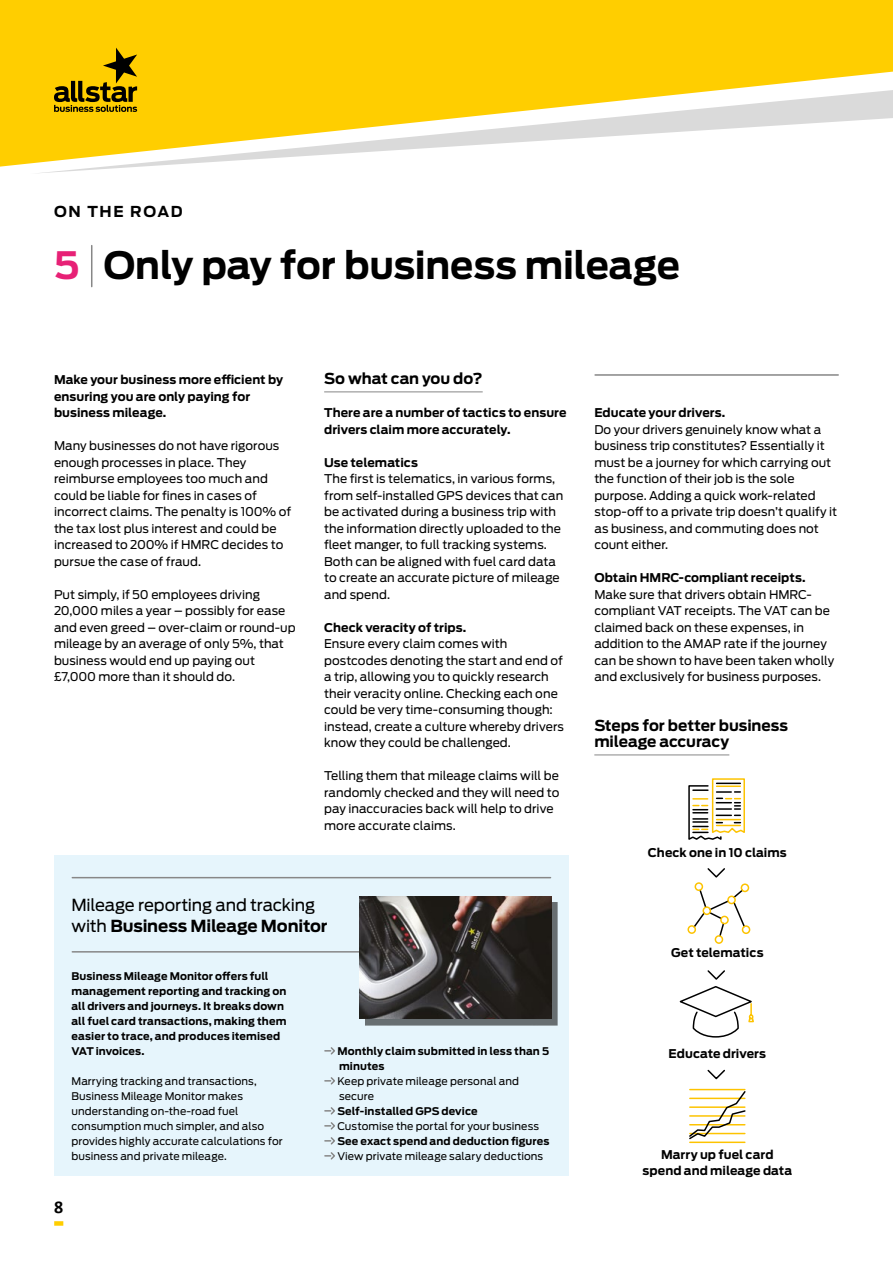
<style>
.page{position:relative;width:893px;height:1263px;background:#fff}
.page>*{position:absolute;margin:0;border:0;box-sizing:border-box;transform-origin:0 0}
.t1{font:700 37.5px "Antenna";letter-spacing:-.01em;color:#000}
.t2{font:700 18px "Calibri";color:#000}
.t3{font:16.5px/21px "Antenna";letter-spacing:-.015em;color:#000}
.t4{font:700 15px/16.5px "Antenna";letter-spacing:-.005em;color:#000}
.t5{font:700 15px "Antenna";letter-spacing:.105em;color:#000}
.t6{font:12px/16.5px "Antenna";color:#000}
.t7{font:700 12px/16.5px "Antenna";letter-spacing:.005em;color:#000}
.t8{font:10.5px/15px "Antenna";letter-spacing:.005em;color:#000}
.t9{font:700 10.5px/15px "Antenna";letter-spacing:.01em;color:#000}
.s1{color:#e72176}
.s2{font-weight:700}
</style>
<div class="page">
<div style="left:54px;top:1221px;width:9px;height:5px;background:#ffce00"></div>
<div style="left:0;top:0;width:893px;height:167px;background:#ffce00"></div>
<svg style="left:30px;top:90px;width:863px;height:83px"></svg>
<svg style="left:54px;top:48px;width:83px;height:64px;background:#b69300"></svg>
<hr style="left:324px;top:392px;width:159px;height:1px;background:#878787">
<hr style="left:91px;top:246px;width:1px;height:41px;background:#878787">
<hr style="left:595px;top:374px;width:243px;height:2px;background:#878787">
<div style="left:54px;top:855px;width:515px;height:321px;background:#e6f5fc"></div>
<hr style="left:72px;top:877px;width:478px;height:1px;background:#878787">
<hr style="left:72px;top:951px;width:478px;height:1px;background:#878787">
<svg style="left:325px;top:1047px;width:10px;height:8px"></svg>
<svg style="left:325px;top:1077px;width:10px;height:8px"></svg>
<svg style="left:325px;top:1107px;width:10px;height:53px"></svg>
<div style="left:365px;top:902px;width:193px;height:123px;background:#000;opacity:.55"></div>
<img style="left:359px;top:896px;width:192px;height:123px">
<hr style="left:594px;top:755px;width:135px;height:1px;background:#878787">
<svg style="left:707px;top:1069px;width:18px;height:11px"></svg>
<svg style="left:687px;top:868px;width:64px;height:76px"></svg>
<svg style="left:679px;top:970px;width:75px;height:68px"></svg>
<hr style="left:690px;top:1089px;width:55px;height:1px;background:#fdc300">
<hr style="left:690px;top:1141px;width:55px;height:2px;background:#fdc300">
<svg style="left:689px;top:1090px;width:57px;height:50px"></svg>
<svg style="left:688px;top:778px;width:57px;height:62px"></svg>
<p class="t5" style="left:54px;top:203px;width:130px">ON THE ROAD</p>
<h1 class="t1" style="left:54px;top:243px;width:628px"><span class="s1">5</span> Only pay for business mileage</h1>
<p class="t7" style="left:54px;top:371px;width:231px">Make your business more efficient by ensuring you are only paying for business mileage.</p>
<p class="t6" style="left:54px;top:437px;width:239px">Many businesses do not have rigorous enough processes in place. They reimburse employees too much and could be liable for fines in cases of incorrect claims. The penalty is 100% of the tax lost plus interest and could be increased to 200% if HMRC decides to pursue the case of fraud.</p>
<p class="t6" style="left:54px;top:586px;width:243px">Put simply, if 50 employees driving 20,000 miles a year – possibly for ease and even greed – over-claim or round-up mileage by an average of only 5%, that business would end up paying out £7,000 more than it should do.</p>
<p class="t4" style="left:324px;top:370px;width:160px">So what can you do?</p>
<p class="t7" style="left:324px;top:404px;width:244px">There are a number of tactics to ensure drivers claim more accurately.</p>
<p class="t7" style="left:324px;top:454px;width:95px">Use telematics</p>
<p class="t6" style="left:324px;top:470px;width:241px">The first is telematics, in various forms, from self-installed GPS devices that can be activated during a business trip with the information directly uploaded to the fleet manger, to full tracking systems.<br>Both can be aligned with fuel card data to create an accurate picture of mileage and spend.</p>
<p class="t7" style="left:324px;top:619px;width:144px">Check veracity of trips.</p>
<p class="t6" style="left:324px;top:635px;width:241px">Ensure every claim comes with postcodes denoting the start and end of a trip, allowing you to quickly research their veracity online. Checking each one could be very time-consuming though: instead, create a culture whereby drivers know they could be challenged.</p>
<p class="t6" style="left:324px;top:767px;width:237px">Telling them that mileage claims will be randomly checked and they will need to pay inaccuracies back will help to drive more accurate claims.</p>
<h3 class="t3" style="left:72px;top:894px;width:258px">Mileage reporting and tracking with <span class="s2">Business Mileage Monitor</span></h3>
<p class="t9" style="left:72px;top:968px;width:216px">Business Mileage Monitor offers full management reporting and tracking on all drivers and journeys. It breaks down all fuel card transactions, making them easier to trace, and produces itemised VAT invoices.</p>
<p class="t8" style="left:72px;top:1073px;width:213px">Marrying tracking and transactions, Business Mileage Monitor makes understanding on-the-road fuel consumption much simpler, and also provides highly accurate calculations for business and private mileage.</p>
<p class="t9" style="left:337px;top:1043px;width:213px">Monthly claim submitted in less than 5 minutes</p>
<p class="t8" style="left:337px;top:1073px;width:183px">Keep private mileage personal and secure</p>
<p class="t9" style="left:337px;top:1103px;width:142px">Self-installed GPS device</p>
<p class="t8" style="left:337px;top:1118px;width:203px">Customise the portal for your business</p>
<p class="t9" style="left:337px;top:1133px;width:214px">See exact spend and deduction figures</p>
<p class="t8" style="left:337px;top:1148px;width:207px">View private mileage salary deductions</p>
<h2 class="t2" style="left:54px;top:1195px;width:11px">8</h2>
<p class="t7" style="left:594px;top:404px;width:133px">Educate your drivers.</p>
<p class="t6" style="left:594px;top:421px;width:244px">Do your drivers genuinely know what a business trip constitutes? Essentially it must be a journey for which carrying out the function of their job is the sole purpose. Adding a quick work-related stop-off to a private trip doesn’t qualify it as business, and commuting does not count either.</p>
<p class="t7" style="left:594px;top:569px;width:213px">Obtain HMRC-compliant receipts.</p>
<p class="t6" style="left:594px;top:586px;width:241px">Make sure that drivers obtain HMRC&shy;compliant VAT receipts. The VAT can be claimed back on these expenses, in addition to the AMAP rate if the journey can be shown to have been taken wholly and exclusively for business purposes.</p>
<p class="t4" style="left:594px;top:717px;width:195px">Steps for better business mileage accuracy</p>
<p class="t7" style="left:648px;top:844px;width:140px">Check one in 10 claims</p>
<p class="t7" style="left:671px;top:945px;width:94px">Get telematics</p>
<p class="t7" style="left:669px;top:1045px;width:99px">Educate drivers</p>
<p class="t7" style="left:643px;top:1146px;width:151px;text-align:center">Marry up fuel card spend and mileage data</p>
</div>
